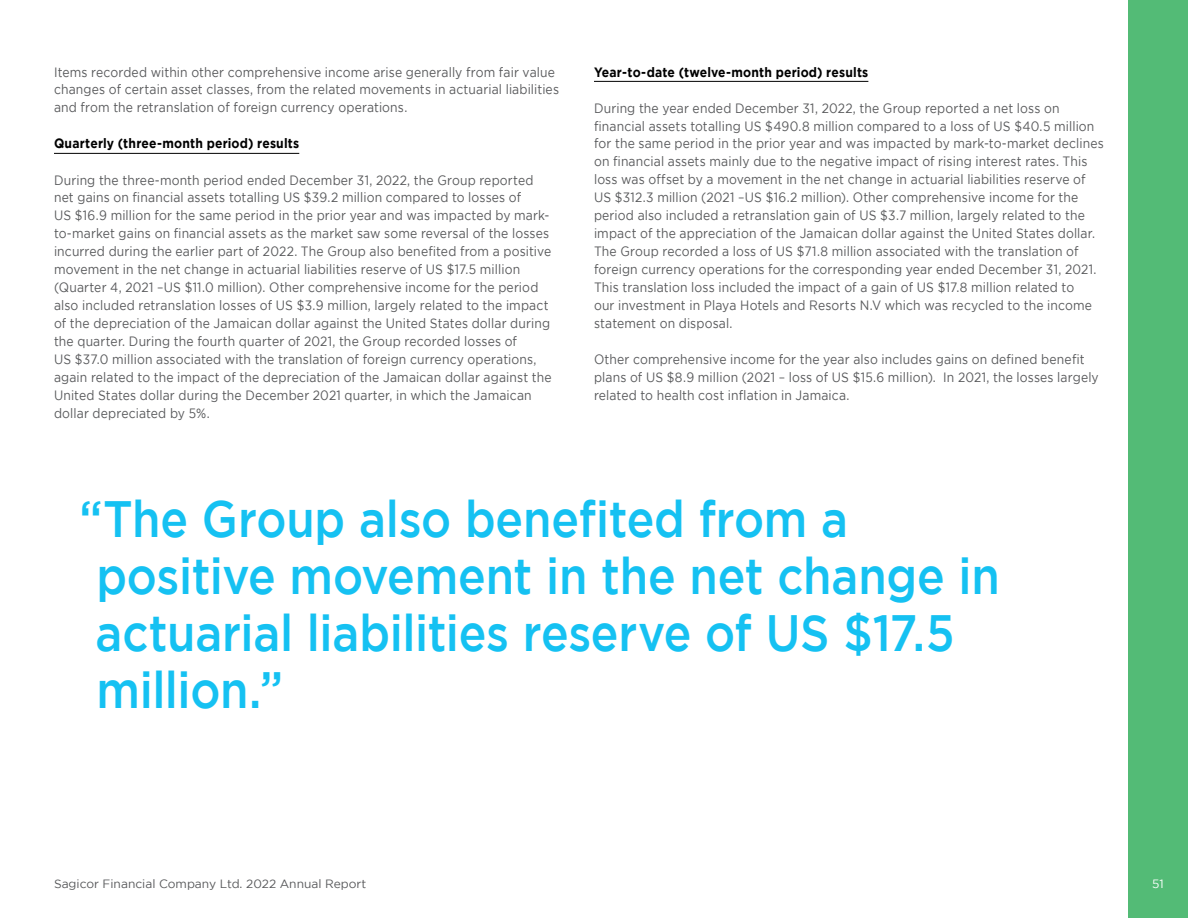
<style>
.page{position:relative;width:1188px;height:918px;background:#fff}
.page>*{position:absolute;margin:0;border:0;box-sizing:border-box;transform-origin:0 0}
.t1{font:500 51px/57px "Gotham";letter-spacing:-.005em;color:#15c1f2;scale:.9 1}
.t2{font:13.5px/18px "Gotham";letter-spacing:.01em;color:#58595b;scale:.9 1}
.t3{font:700 13.5px "Gotham";letter-spacing:.015em;color:#000;scale:.9 1}
.t4{font:12px "Gotham";color:#58595b}
.t5{font:12px "Gotham";color:#fff}
</style>
<div class="page">
<div style="left:1128px;top:0;width:60px;height:918px;background:#53bb76"></div>
<hr style="left:54px;top:153px;width:245px;height:1px;background:#000">
<hr style="left:594px;top:81px;width:274px;height:1px;background:#000">
<p class="t2" style="left:54px;top:63px;width:563px">Items recorded within other comprehensive income arise generally from fair value changes of certain asset classes, from the related movements in actuarial liabilities and from the retranslation of foreign currency operations.</p>
<p class="t3" style="left:54px;top:136px;width:274px">Quarterly (three-month period) results</p>
<p class="t2" style="left:54px;top:171px;width:555px">During the three-month period ended December 31, 2022, the Group reported net gains on financial assets totalling US $39.2 million compared to losses of<br>US $16.9 million for the same period in the prior year and was impacted by mark&shy;to-market gains on financial assets as the market saw some reversal of the losses incurred during the earlier part of 2022. The Group also benefited from a positive movement in the net change in actuarial liabilities reserve of US $17.5 million (Quarter 4, 2021 –US $11.0 million). Other comprehensive income for the period also included retranslation losses of US $3.9 million, largely related to the impact of the depreciation of the Jamaican dollar against the United States dollar during the quarter. During the fourth quarter of 2021, the Group recorded losses of<br>US $37.0 million associated with the translation of foreign currency operations, again related to the impact of the depreciation of the Jamaican dollar against the United States dollar during the December 2021 quarter, in which the Jamaican dollar depreciated by 5%.</p>
<p class="t3" style="left:594px;top:64px;width:306px">Year-to-date (twelve-month period) results</p>
<p class="t2" style="left:594px;top:99px;width:568px">During the year ended December 31, 2022, the Group reported a net loss on financial assets totalling US $490.8 million compared to a loss of US $40.5 million for the same period in the prior year and was impacted by mark-to-market declines on financial assets mainly due to the negative impact of rising interest rates. This loss was offset by a movement in the net change in actuarial liabilities reserve of US $312.3 million (2021 –US $16.2 million). Other comprehensive income for the period also included a retranslation gain of US $3.7 million, largely related to the impact of the appreciation of the Jamaican dollar against the United States dollar.<br>The Group recorded a loss of US $71.8 million associated with the translation of foreign currency operations for the corresponding year ended December 31, 2021.<br>This translation loss included the impact of a gain of US $17.8 million related to<br>our investment in Playa Hotels and Resorts N.V which was recycled to the income statement on disposal.</p>
<p class="t2" style="left:594px;top:350px;width:562px">Other comprehensive income for the year also includes gains on defined benefit plans of US $8.9 million (2021 – loss of US $15.6 million). In 2021, the losses largely related to health cost inflation in Jamaica.</p>
<h1 class="t1" style="left:96px;top:489px;width:1006px;text-indent:-16px">“The Group also benefited from a positive movement in the net change in actuarial liabilities reserve of US $17.5 million.”</h1>
<p class="t4" style="left:54px;top:877px;width:314px">Sagicor Financial Company Ltd. 2022 Annual Report</p>
<p class="t5" style="left:1152px;top:877px;width:13px">51</p>
</div>
